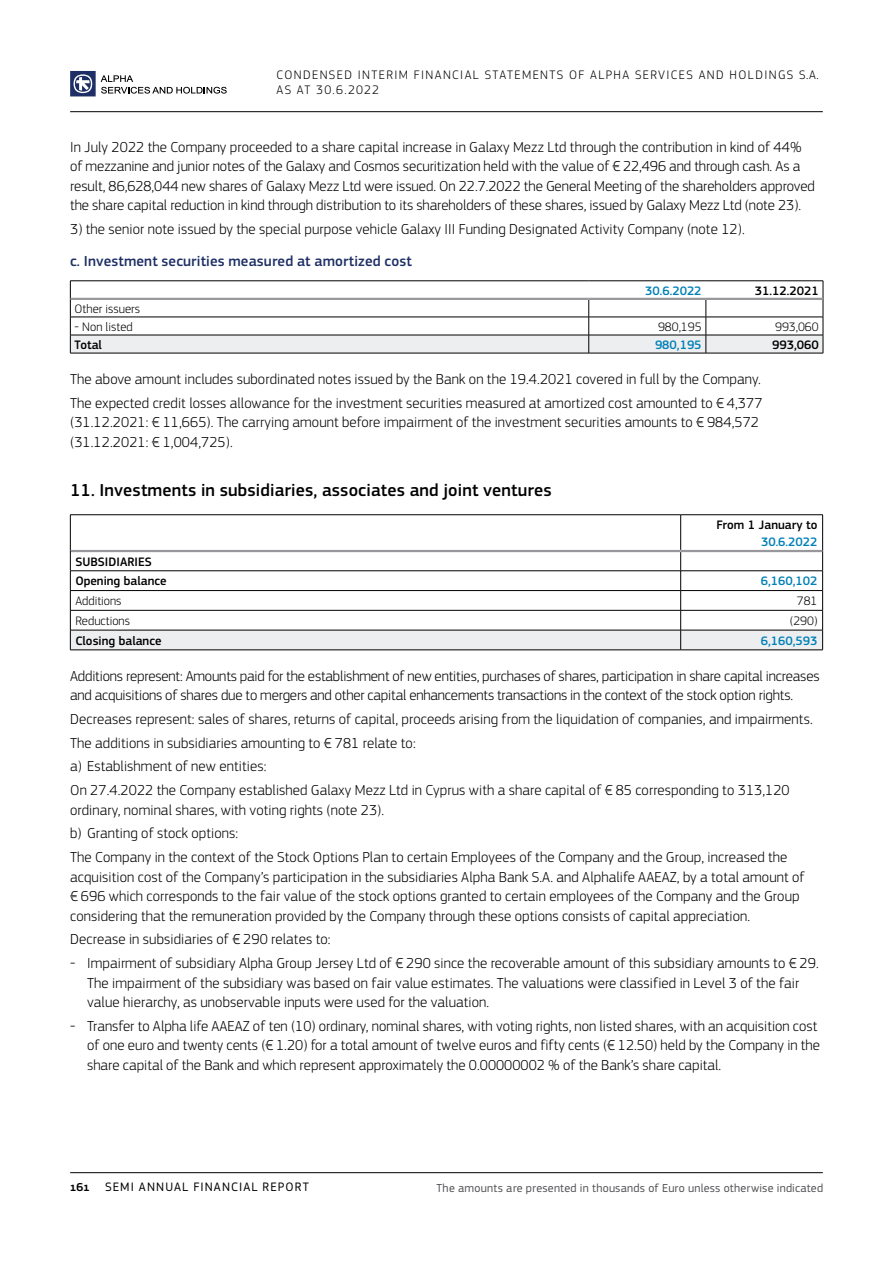
<style>
.page{position:relative;width:893px;height:1263px;background:#fff}
.page>*{position:absolute;margin:0;border:0;box-sizing:border-box;transform-origin:0 0}
.t1{font:500 18px "PF Square Sans Pro";letter-spacing:.01em;color:#000}
.t2{font:300 15px/19.5px "PF Square Sans Pro";letter-spacing:.005em;color:#000}
.t3{font:500 15px "PF Square Sans Pro";letter-spacing:.01em;color:#1d2f65}
.t4{font:300 12.9px/15px "PF Square Sans Pro";letter-spacing:.11em;color:#000}
.t5{font:500 12.75px/19.8px "PF Square Sans Pro";color:#000}
.t6{font:300 12.75px "PF Square Sans Pro";color:#000}
.t7{font:500 12.75px "PF Square Sans Pro";color:#0080b7}
.t8{font:12.75px "PF Square Sans Pro";letter-spacing:.085em;color:#000}
.t9{font:12px "PF Square Sans Pro";letter-spacing:.02em;color:#504f53}
.s1{font-weight:500}
</style>
<div class="page">
<hr style="left:70px;top:1172px;width:753px;height:1px;background:#000">
<hr style="left:70px;top:111px;width:753px;height:1px;background:#000">
<svg style="left:70px;top:71px;width:157px;height:25px"></svg>
<hr style="left:70px;top:353px;width:519px;height:1px;background:#000">
<hr style="left:589px;top:353px;width:117px;height:1px;background:#000">
<hr style="left:706px;top:353px;width:117px;height:1px;background:#000">
<svg style="left:70px;top:281px;width:754px;height:72px"></svg>
<hr style="left:71px;top:298px;width:518px;height:2px;background:#98989c">
<hr style="left:589px;top:298px;width:117px;height:2px;background:#98989c">
<hr style="left:706px;top:298px;width:117px;height:2px;background:#98989c">
<svg style="left:71px;top:515px;width:609px;height:35px"></svg>
<hr style="left:70px;top:514px;width:611px;height:1px;background:#000">
<hr style="left:70px;top:515px;width:1px;height:36px;background:#000">
<hr style="left:681px;top:514px;width:142px;height:1px;background:#000">
<hr style="left:680px;top:515px;width:1px;height:35px;background:#000">
<hr style="left:822px;top:515px;width:1px;height:36px;background:#000">
<hr style="left:71px;top:550px;width:610px;height:2px;background:#98989c">
<hr style="left:681px;top:550px;width:141px;height:2px;background:#98989c">
<hr style="left:70px;top:650px;width:611px;height:1px;background:#000">
<hr style="left:681px;top:650px;width:142px;height:1px;background:#000">
<svg style="left:70px;top:551px;width:753px;height:99px"></svg>
<hr style="left:70px;top:570px;width:611px;height:1px;background:#000">
<hr style="left:681px;top:570px;width:142px;height:1px;background:#000">
<hr style="left:70px;top:590px;width:611px;height:1px;background:#000">
<hr style="left:681px;top:590px;width:142px;height:1px;background:#000">
<hr style="left:70px;top:610px;width:611px;height:1px;background:#000">
<hr style="left:681px;top:610px;width:142px;height:1px;background:#000">
<p class="t4" style="left:276px;top:67px;width:544px">CONDENSED INTERIM FINANCIAL STATEMENTS OF ALPHA SERVICES AND HOLDINGS S.A.<br>AS AT 30.6.2022</p>
<p class="t2" style="left:70px;top:137px;width:746px">In July 2022 the Company proceeded to a share capital increase in Galaxy Mezz Ltd through the contribution in kind of 44% of mezzanine and junior notes of the Galaxy and Cosmos securitization held with the value of € 22,496 and through cash. As a result, 86,628,044 new shares of Galaxy Mezz Ltd were issued. On 22.7.2022 the General Meeting of the shareholders approved the share capital reduction in kind through distribution to its shareholders of these shares, issued by Galaxy Mezz Ltd (note 23).</p>
<p class="t2" style="left:70px;top:219px;width:676px">3) the senior note issued by the special purpose vehicle Galaxy III Funding Designated Activity Company (note 12).</p>
<p class="t3" style="left:70px;top:252px;width:343px">c. Investment securities measured at amortized cost</p>
<p class="t7" style="left:645px;top:283px;width:58px">30.6.2022</p>
<p class="t5" style="left:755px;top:281px;width:65px">31.12.2021</p>
<p class="t6" style="left:75px;top:301px;width:67px">Other issuers</p>
<p class="t6" style="left:75px;top:319px;width:60px">- Non listed</p>
<p class="t6" style="left:658px;top:319px;width:45px">980,195</p>
<p class="t6" style="left:775px;top:319px;width:45px">993,060</p>
<p class="t5" style="left:75px;top:335px;width:29px">Total</p>
<p class="t7" style="left:655px;top:337px;width:48px">980,195</p>
<p class="t5" style="left:772px;top:335px;width:48px">993,060</p>
<p class="t2" style="left:70px;top:367px;width:694px;line-height:23.7px">The above amount includes subordinated notes issued by the Bank on the 19.4.2021 covered in full by the Company.<br>The expected credit losses allowance for the investment securities measured at amortized cost amounted to € 4,377</p>
<p class="t2" style="left:70px;top:412px;width:690px">(31.12.2021: € 11,665). The carrying amount before impairment of the investment securities amounts to € 984,572 (31.12.2021: € 1,004,725).</p>
<p class="t1" style="left:70px;top:479px;width:483px">11. Investments in subsidiaries, associates and joint ventures</p>
<p class="t5" style="left:716px;top:516px;width:103px">From 1 January to</p>
<p class="t7" style="left:761px;top:534px;width:58px">30.6.2022</p>
<p class="t5" style="left:75px;top:552px;width:93px">SUBSIDIARIES<br>Opening balance</p>
<p class="t7" style="left:761px;top:574px;width:58px">6,160,102</p>
<p class="t6" style="left:75px;top:593px;width:48px">Additions</p>
<p class="t6" style="left:797px;top:593px;width:22px">781</p>
<p class="t6" style="left:75px;top:613px;width:56px">Reductions</p>
<p class="t6" style="left:790px;top:613px;width:29px">(290)</p>
<p class="t5" style="left:75px;top:631px;width:88px">Closing balance</p>
<p class="t7" style="left:761px;top:633px;width:58px">6,160,593</p>
<p class="t2" style="left:70px;top:666px;width:751px">Additions represent: Amounts paid for the establishment of new entities, purchases of shares, participation in share capital increases and acquisitions of shares due to mergers and other capital enhancements transactions in the context of the stock option rights.</p>
<p class="t2" style="left:70px;top:707px;width:744px;line-height:23.7px">Decreases represent: sales of shares, returns of capital, proceeds arising from the liquidation of companies, and impairments.<br>The additions in subsidiaries amounting to € 781 relate to:<br>a) Establishment of new entities:<br>On 27.4.2022 the Company established Galaxy Mezz Ltd in Cyprus with a share capital of € 85 corresponding to 313,120</p>
<p class="t2" style="left:70px;top:798px;width:719px;line-height:23.7px">ordinary, nominal shares, with voting rights (note 23).<br>b) Granting of stock options:<br>The Company in the context of the Stock Options Plan to certain Employees of the Company and the Group, increased the</p>
<p class="t2" style="left:70px;top:867px;width:736px">acquisition cost of the Company’s participation in the subsidiaries Alpha Bank S.A. and Alphalife AAEAZ, by a total amount of € 696 which corresponds to the fair value of the stock options granted to certain employees of the Company and the Group considering that the remuneration provided by the Company through these options consists of capital appreciation.</p>
<p class="t2" style="left:70px;top:929px;width:262px">Decrease in subsidiaries of € 290 relates to:</p>
<p class="t2" style="left:87px;top:953px;width:733px;text-indent:-17px">- Impairment of subsidiary Alpha Group Jersey Ltd of € 290 since the recoverable amount of this subsidiary amounts to € 29.<br>The impairment of the subsidiary was based on fair value estimates. The valuations were classified in Level 3 of the fair value hierarchy, as unobservable inputs were used for the valuation.</p>
<p class="t2" style="left:87px;top:1016px;width:734px;text-indent:-17px">- Transfer to Alpha life AAEAZ of ten (10) ordinary, nominal shares, with voting rights, non listed shares, with an acquisition cost of one euro and twenty cents (€ 1.20) for a total amount of twelve euros and fifty cents (€ 12.50) held by the Company in the share capital of the Bank and which represent approximately the 0.00000002 % of the Bank’s share capital.</p>
<p class="t8" style="left:70px;top:1179px;width:240px"><span class="s1">161</span> SEMI ANNUAL FINANCIAL REPORT</p>
<p class="t9" style="left:436px;top:1181px;width:388px">The amounts are presented in thousands of Euro unless otherwise indicated</p>
</div>
